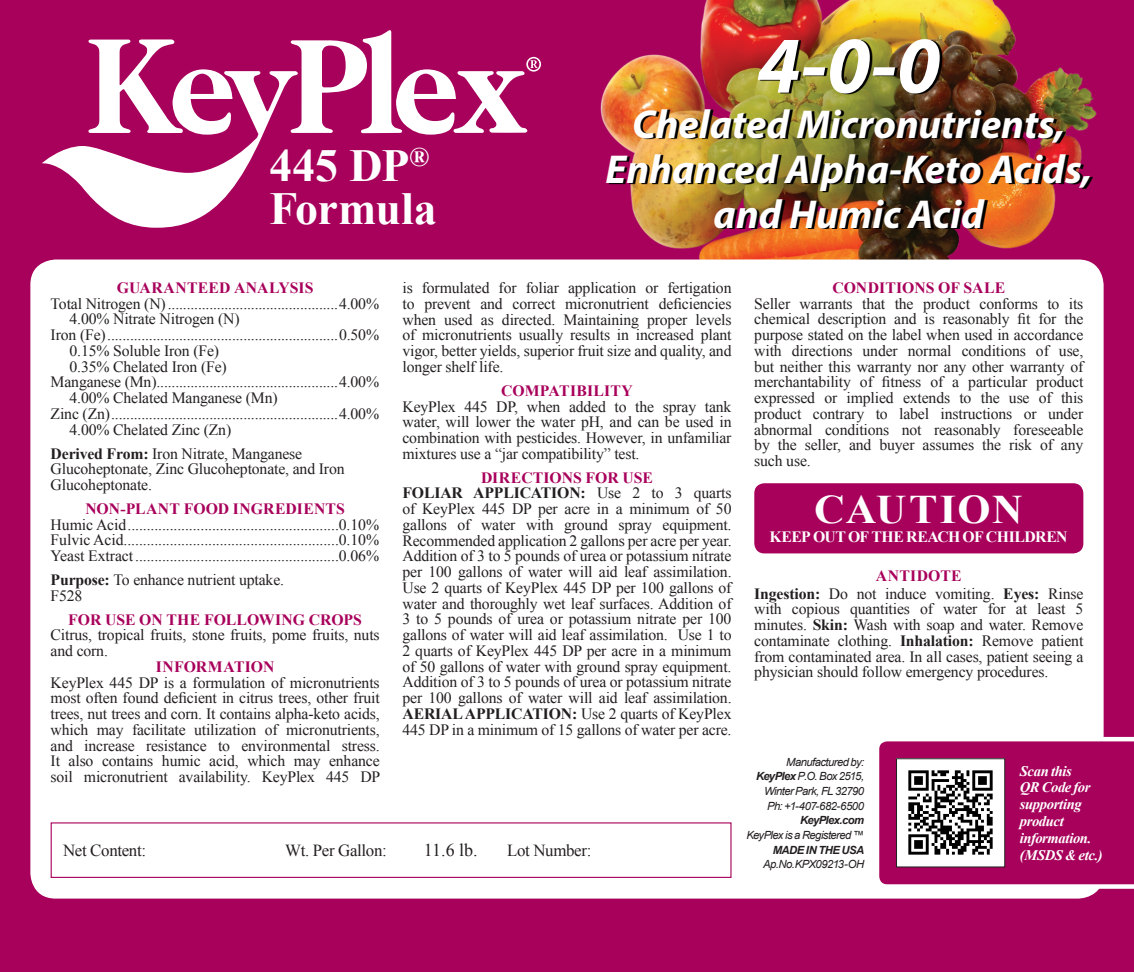
<style>
.page{position:relative;width:1134px;height:972px;background:#a8015b}
.page>*{position:absolute;margin:0;border:0;box-sizing:border-box;transform-origin:0 0}
.t1{font:italic 700 81px "Myriad Pro";color:#fff}
.t2{font:700 45.9px/42.1px "Times New Roman";letter-spacing:-.01em;color:#fff}
.t3{font:italic 700 40.5px/45px "Myriad Pro";color:#fff;text-align:center}
.t4{font:700 40.5px "Times New Roman";letter-spacing:.03em;color:#fff;scale:1.05 1}
.t5{font:18px "Times New Roman";color:#231f20}
.t6{font:15.75px/15.8px "Times New Roman";letter-spacing:-.01em;color:#231f20;text-align:justify}
.t7{font:700 15.75px "Times New Roman";letter-spacing:.005em;color:#a8015b}
.t8{font:700 15.75px "Times New Roman";letter-spacing:-.035em;color:#fff}
.t9{font:italic 700 14.62px/16.9px "Times New Roman";letter-spacing:-.03em;color:#fff}
.t10{font:italic 11.25px/14.6px "Arial";letter-spacing:-.05em;color:#231f20;text-align:right}
.s1{font-weight:700}
</style>
<div class="page">
<img style="left:573px;top:0;width:530px;height:277px">
<div style="left:30px;top:260px;width:1074px;height:639px;background:#fff;border-radius:25px"></div>
<img style="left:609px;top:40px;width:483px;height:189px">
<div style="left:754px;top:483px;width:329px;height:70px;background:#a8015b;border-radius:10px"></div>
<svg style="left:42px;top:30px;width:499px;height:198px"></svg>
<div style="left:51px;top:822px;width:681px;height:56px;border:1px solid #a8015b"></div>
<svg style="left:879px;top:737px;width:255px;height:152px"></svg>
<img style="left:898px;top:760px;width:105px;height:105px">
<div style="left:896px;top:758px;width:109px;height:109px;border:1px solid #231f20"></div>
<p class="t2" style="left:269px;top:144px;width:169px">445 DP<sup>®<br></sup>Formula</p>
<p class="t1" style="left:757px;top:13px;width:185px">4-0-0</p>
<p class="t3" style="left:605px;top:100px;width:488px">Chelated Micronutrients,<br>Enhanced Alpha-Keto Acids, and Humic Acid</p>
<p class="t7" style="left:117px;top:277px;width:198px">GUARANTEED ANALYSIS</p>
<p class="t6" style="left:51px;top:295px;width:330px">Total Nitrogen (N).............................................4.00%</p>
<p class="t6" style="left:70px;top:311px;width:172px">4.00% Nitrate Nitrogen (N)</p>
<p class="t6" style="left:51px;top:327px;width:330px">Iron (Fe).............................................................0.50%</p>
<p class="t6" style="left:70px;top:343px;width:151px">0.15% Soluble Iron (Fe)</p>
<p class="t6" style="left:70px;top:358px;width:159px">0.35% Chelated Iron (Fe)</p>
<p class="t6" style="left:51px;top:374px;width:330px">Manganese (Mn)................................................4.00%</p>
<p class="t6" style="left:70px;top:390px;width:210px">4.00% Chelated Manganese (Mn)</p>
<p class="t6" style="left:51px;top:406px;width:330px">Zinc (Zn)............................................................4.00%</p>
<p class="t6" style="left:70px;top:421px;width:163px">4.00% Chelated Zinc (Zn)</p>
<p class="t6" style="left:51px;top:445px;width:296px;text-align:left"><span class="s1">Derived From:</span> Iron Nitrate, Manganese<br>Glucoheptonate, Zinc Glucoheptonate, and Iron<br>Glucoheptonate.</p>
<p class="t7" style="left:85px;top:498px;width:261px">NON-PLANT FOOD INGREDIENTS</p>
<p class="t6" style="left:51px;top:516px;width:330px">Humic Acid.......................................................0.10%</p>
<p class="t6" style="left:51px;top:532px;width:330px">Fulvic Acid........................................................0.10%</p>
<p class="t6" style="left:51px;top:548px;width:330px">Yeast Extract.....................................................0.06%</p>
<p class="t6" style="left:51px;top:572px;width:235px"><span class="s1">Purpose:</span> To enhance nutrient uptake.</p>
<p class="t6" style="left:51px;top:587px;width:33px">F528</p>
<p class="t7" style="left:68px;top:608px;width:295px">FOR USE ON THE FOLLOWING CROPS</p>
<p class="t6" style="left:51px;top:627px;width:331px">Citrus, tropical fruits, stone fruits, pome fruits, nuts and corn.</p>
<p class="t7" style="left:156px;top:656px;width:120px">INFORMATION</p>
<p class="t6" style="left:51px;top:674px;width:331px">KeyPlex 445 DP is a formulation of micronutrients most often found deficient in citrus trees, other fruit trees, nut trees and corn. It contains alpha-keto acids, which may facilitate utilization of micronutrients, and increase resistance to environmental stress.<br>It also contains humic acid, which may enhance soil micronutrient availability. KeyPlex 445 DP</p>
<p class="t6" style="left:402px;top:280px;width:331px">is formulated for foliar application or fertigation to prevent and correct micronutrient deficiencies when used as directed. Maintaining proper levels of micronutrients usually results in increased plant vigor, better yields, superior fruit size and quality, and longer shelf life.</p>
<p class="t7" style="left:501px;top:380px;width:133px">COMPATIBILITY</p>
<p class="t6" style="left:402px;top:398px;width:331px">KeyPlex 445 DP, when added to the spray tank water, will lower the water pH, and can be used in combination with pesticides. However, in unfamiliar mixtures use a “jar compatibility” test.</p>
<p class="t7" style="left:481px;top:467px;width:173px">DIRECTIONS FOR USE</p>
<p class="t6" style="left:402px;top:485px;width:331px"><span class="s1">FOLIAR APPLICATION:</span> Use 2 to 3 quarts of KeyPlex 445 DP per acre in a minimum of 50 gallons of water with ground spray equipment.<br>Recommended application 2 gallons per acre per year.<br>Addition of 3 to 5 pounds of urea or potassium nitrate per 100 gallons of water will aid leaf assimilation.<br>Use 2 quarts of KeyPlex 445 DP per 100 gallons of water and thoroughly wet leaf surfaces. Addition of 3 to 5 pounds of urea or potassium nitrate per 100 gallons of water will aid leaf assimilation. Use 1 to 2 quarts of KeyPlex 445 DP per acre in a minimum of 50 gallons of water with ground spray equipment.<br>Addition of 3 to 5 pounds of urea or potassium nitrate per 100 gallons of water will aid leaf assimilation.<br><span class="s1">AERIAL APPLICATION:</span> Use 2 quarts of KeyPlex 445 DP in a minimum of 15 gallons of water per acre.</p>
<p class="t5" style="left:424px;top:838px;width:55px">11.6 lb.</p>
<p class="t7" style="left:832px;top:277px;width:174px">CONDITIONS OF SALE</p>
<p class="t6" style="left:754px;top:295px;width:331px">Seller warrants that the product conforms to its chemical description and is reasonably fit for the purpose stated on the label when used in accordance with directions under normal conditions of use, but neither this warranty nor any other warranty of merchantability of fitness of a particular product expressed or implied extends to the use of this product contrary to label instructions or under abnormal conditions not reasonably foreseeable by the seller, and buyer assumes the risk of any such use.</p>
<p class="t4" style="left:814px;top:482px;width:200px">CAUTION</p>
<p class="t8" style="left:769px;top:526px;width:300px">KEEP OUT OF THE REACH OF CHILDREN</p>
<p class="t7" style="left:876px;top:565px;width:87px">ANTIDOTE</p>
<p class="t6" style="left:754px;top:585px;width:331px"><span class="s1">Ingestion:</span> Do not induce vomiting. <span class="s1">Eyes:</span> Rinse with copious quantities of water for at least 5 minutes. <span class="s1">Skin:</span> Wash with soap and water. Remove contaminate clothing. <span class="s1">Inhalation:</span> Remove patient from contaminated area. In all cases, patient seeing a physician should follow emergency procedures.</p>
<p class="t10" style="left:746px;top:755px;width:119px">Manufactured by:<br><span class="s1">KeyPlex</span> P.O. Box 2515,<br>Winter Park, FL 32790<br>Ph: +1-407-682-6500<br><span class="s1">KeyPlex.com<br></span>KeyPlex is a Registered ™<br><span class="s1">MADE IN THE USA<br></span>Ap.No.KPX09213-OH</p>
<p class="t9" style="left:1020px;top:762px;width:73px">Scan this<br>QR Code for supporting product information.</p>
<p class="t9" style="left:1020px;top:846px;width:84px">(MSDS &amp; etc.)</p>
</div>
